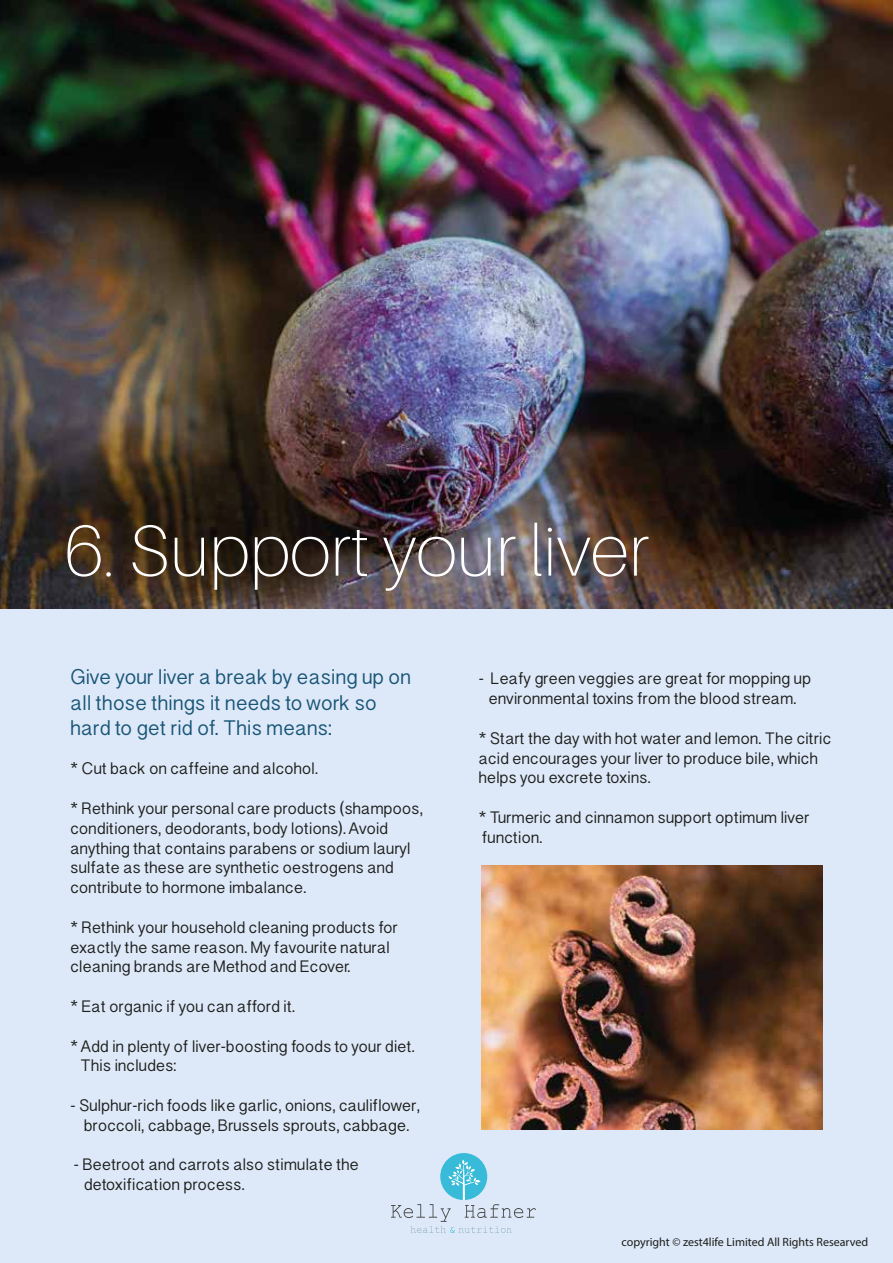
<style>
.page{position:relative;width:893px;height:1263px;background:#dde9f8}
.page>*{position:absolute;margin:0;border:0;box-sizing:border-box;transform-origin:0 0}
.t1{font:100 72px "Aileron";color:#fff}
.t2{font:21px/25.2px "Devanagari Sangam MN";color:#195577}
.t3{font:16.5px/19.8px "Devanagari Sangam MN";color:#1d1d1b}
.t4{font:12px "Myriad Pro";color:#1d1d1b}
</style>
<div class="page">
<img style="left:0;top:0;width:892px;height:609px">
<div style="left:440px;top:1153px;width:47px;height:47px;background:#38bbd8;border-radius:50%"></div>
<svg style="left:391px;top:1160px;width:145px;height:73px"></svg>
<img style="left:481px;top:865px;width:342px;height:264px">
<h1 class="t1" style="left:64px;top:511px;width:586px">6. Support your liver</h1>
<p class="t2" style="left:70px;top:664px;width:342px">Give your liver a break by easing up on all those things it needs to work so hard to get rid of. This means:</p>
<p class="t3" style="left:70px;top:759px;width:249px">* Cut back on caffeine and alcohol.</p>
<p class="t3" style="left:70px;top:798px;width:354px">* Rethink your personal care products (shampoos, conditioners, deodorants, body lotions). Avoid anything that contains parabens or sodium lauryl sulfate as these are synthetic oestrogens and contribute to hormone imbalance.</p>
<p class="t3" style="left:70px;top:917px;width:329px">* Rethink your household cleaning products for exactly the same reason. My favourite natural cleaning brands are Method and Ecover.</p>
<p class="t3" style="left:70px;top:996px;width:226px">* Eat organic if you can afford it.</p>
<p class="t3" style="left:80px;top:1036px;width:336px;text-indent:-10px">* Add in plenty of liver-boosting foods to your diet.<br>This includes:</p>
<p class="t3" style="left:70px;top:1095px;width:351px;text-align:center">- Sulphur-rich foods like garlic, onions, cauliflower, broccoli, cabbage, Brussels sprouts, cabbage.</p>
<p class="t3" style="left:84px;top:1155px;width:277px;text-indent:-10px">- Beetroot and carrots also stimulate the detoxification process.</p>
<p class="t3" style="left:478px;top:669px;width:334px;text-align:center">- Leafy green veggies are great for mopping up environmental toxins from the blood stream.</p>
<p class="t3" style="left:478px;top:728px;width:354px">* Start the day with hot water and lemon. The citric acid encourages your liver to produce bile, which helps you excrete toxins.</p>
<p class="t3" style="left:478px;top:807px;width:332px">* Turmeric and cinnamon support optimum liver function.</p>
<p class="t4" style="left:621px;top:1235px;width:248px">copyright © zest4life Limited All Rights Researved</p>
</div>
